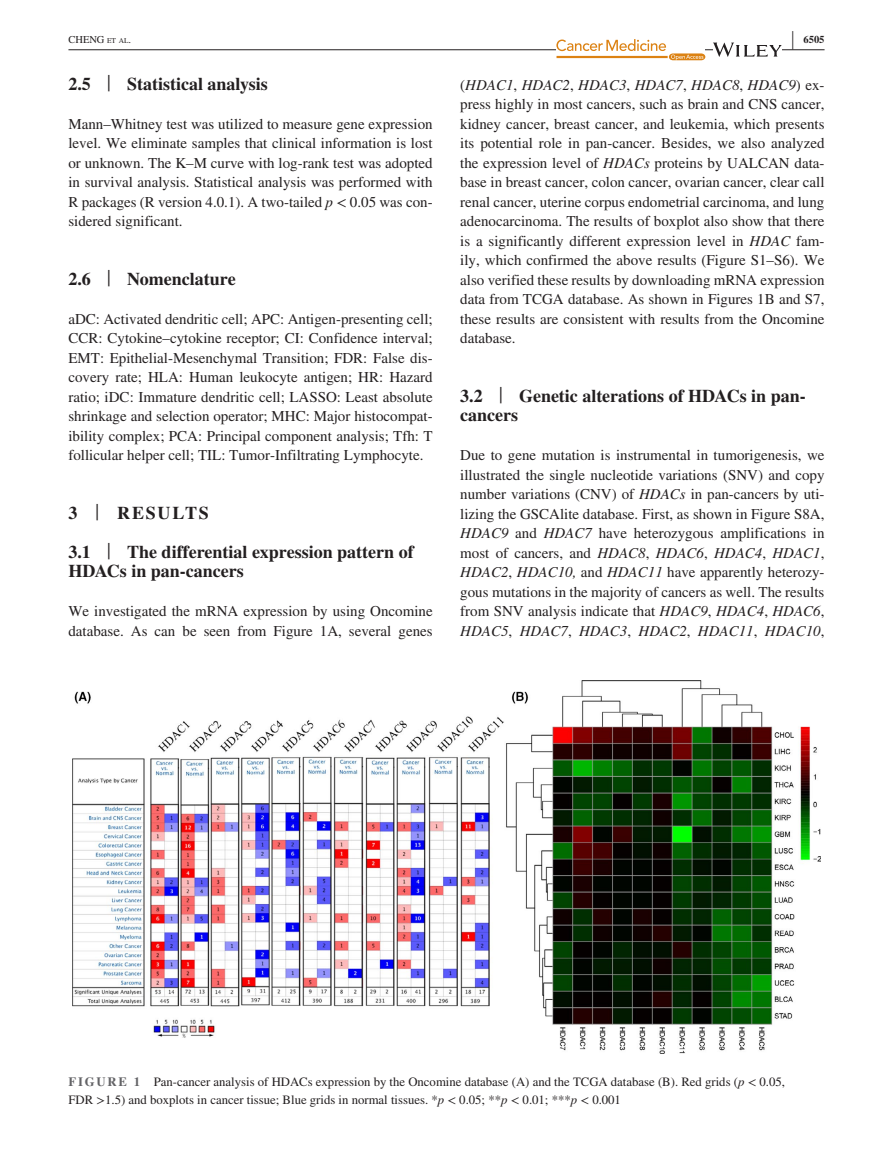
<style>
.page{position:relative;width:893px;height:1174px;background:#fff}
.page>*{position:absolute;margin:0;border:0;box-sizing:border-box;transform-origin:0 0}
.t1{font:700 25.95px "STIX";color:#231f20;scale:.36 1}
.t2{font:700 18px/39px "STIX";color:#231f20}
.t3{font:15px/19.5px "STIX";color:#231f20;text-align:justify}
.t4{font:12.75px/18px "STIX";color:#231f20}
.t5{font:10.5px "STIX";color:#231f20}
.t6{font:700 10.5px "STIX";color:#231f20}
.s1{font-size:7.35px}
.s2{font-weight:400;font-size:23.7px}
.s3{font-style:italic}
.s4{font-weight:700;color:#636366}
</style>
<div class="page">
<hr style="left:68px;top:49px;width:756px;height:1px;background:#231f20">
<svg style="left:556px;top:39px;width:149px;height:21px"></svg>
<svg style="left:713px;top:43px;width:69px;height:14px"></svg>
<img style="left:72px;top:680px;width:749px;height:373px">
<h1 class="t1" style="left:792px;top:25px;width:7px">|</h1>
<p class="t5" style="left:68px;top:32px;width:64px">CHENG <span class="s1">et al</span>.</p>
<p class="t6" style="left:803px;top:33px;width:22px">6505</p>
<p class="t2" style="left:68px;top:64px;width:201px">2.5 <span class="s2">|</span> Statistical analysis</p>
<p class="t3" style="left:68px;top:115px;width:366px">Mann–Whitney test was utilized to measure gene expression level. We eliminate samples that clinical information is lost or unknown. The K–M curve with log-rank test was adopted in survival analysis. Statistical analysis was performed with R packages (R version 4.0.1). A two-tailed <span class="s3">p</span> &lt; 0.05 was con&shy;sidered significant.</p>
<p class="t3" style="left:460px;top:76px;width:366px">(<span class="s3">HDAC1</span>, <span class="s3">HDAC2</span>, <span class="s3">HDAC3</span>, <span class="s3">HDAC7</span>, <span class="s3">HDAC8</span>, <span class="s3">HDAC9</span>) ex&shy;press highly in most cancers, such as brain and CNS cancer, kidney cancer, breast cancer, and leukemia, which presents its potential role in pan-cancer. Besides, we also analyzed the expression level of <span class="s3">HDACs</span> proteins by UALCAN data&shy;base in breast cancer, colon cancer, ovarian cancer, clear call renal cancer, uterine corpus endometrial carcinoma, and lung adenocarcinoma. The results of boxplot also show that there is a significantly different expression level in <span class="s3">HDAC</span> fam&shy;ily, which confirmed the above results (Figure S1–S6). We also verified these results by downloading mRNA expression data from TCGA database. As shown in Figures 1B and S7, these results are consistent with results from the Oncomine database.</p>
<p class="t2" style="left:68px;top:259px;width:169px">2.6 <span class="s2">|</span> Nomenclature</p>
<p class="t3" style="left:68px;top:310px;width:366px">aDC: Activated dendritic cell; APC: Antigen-presenting cell; CCR: Cytokine–cytokine receptor; CI: Confidence interval; EMT: Epithelial-Mesenchymal Transition; FDR: False dis&shy;covery rate; HLA: Human leukocyte antigen; HR: Hazard ratio; iDC: Immature dendritic cell; LASSO: Least absolute shrinkage and selection operator; MHC: Major histocompat&shy;ibility complex; PCA: Principal component analysis; Tfh: T follicular helper cell; TIL: Tumor-Infiltrating Lymphocyte.</p>
<p class="t2" style="left:460px;top:386px;width:347px;line-height:19.5px">3.2 <span class="s2">|</span> Genetic alterations of HDACs in pan&shy;cancers</p>
<p class="t3" style="left:460px;top:446px;width:366px">Due to gene mutation is instrumental in tumorigenesis, we illustrated the single nucleotide variations (SNV) and copy number variations (CNV) of <span class="s3">HDACs</span> in pan-cancers by uti&shy;lizing the GSCAlite database. First, as shown in Figure S8A, <span class="s3">HDAC9</span> and <span class="s3">HDAC7</span> have heterozygous amplifications in most of cancers, and <span class="s3">HDAC8</span>, <span class="s3">HDAC6</span>, <span class="s3">HDAC4</span>, <span class="s3">HDAC1</span>, <span class="s3">HDAC2</span>, <span class="s3">HDAC10,</span> and <span class="s3">HDAC11</span> have apparently heterozy&shy;gous mutations in the majority of cancers as well. The results from SNV analysis indicate that <span class="s3">HDAC9</span>, <span class="s3">HDAC4</span>, <span class="s3">HDAC6</span>, <span class="s3">HDAC5</span>, <span class="s3">HDAC7</span>, <span class="s3">HDAC3</span>, <span class="s3">HDAC2</span>, <span class="s3">HDAC11</span>, <span class="s3">HDAC10</span>,</p>
<p class="t2" style="left:68px;top:493px;width:347px">3 <span class="s2">|</span> RESULTS<br>3.1 <span class="s2">|</span> The differential expression pattern of</p>
<p class="t2" style="left:68px;top:551px;width:177px">HDACs in pan-cancers</p>
<p class="t3" style="left:68px;top:602px;width:366px">We investigated the mRNA expression by using Oncomine database. As can be seen from Figure 1A, several genes</p>
<p class="t4" style="left:68px;top:1073px;width:718px"><span class="s4">FIGURE 1</span> Pan-cancer analysis of HDACs expression by the Oncomine database (A) and the TCGA database (B). Red grids (<span class="s3">p</span> &lt; 0.05,<br>FDR &gt;1.5) and boxplots in cancer tissue; Blue grids in normal tissues. *<span class="s3">p</span> &lt; 0.05; **<span class="s3">p</span> &lt; 0.01; ***<span class="s3">p</span> &lt; 0.001</p>
</div>
